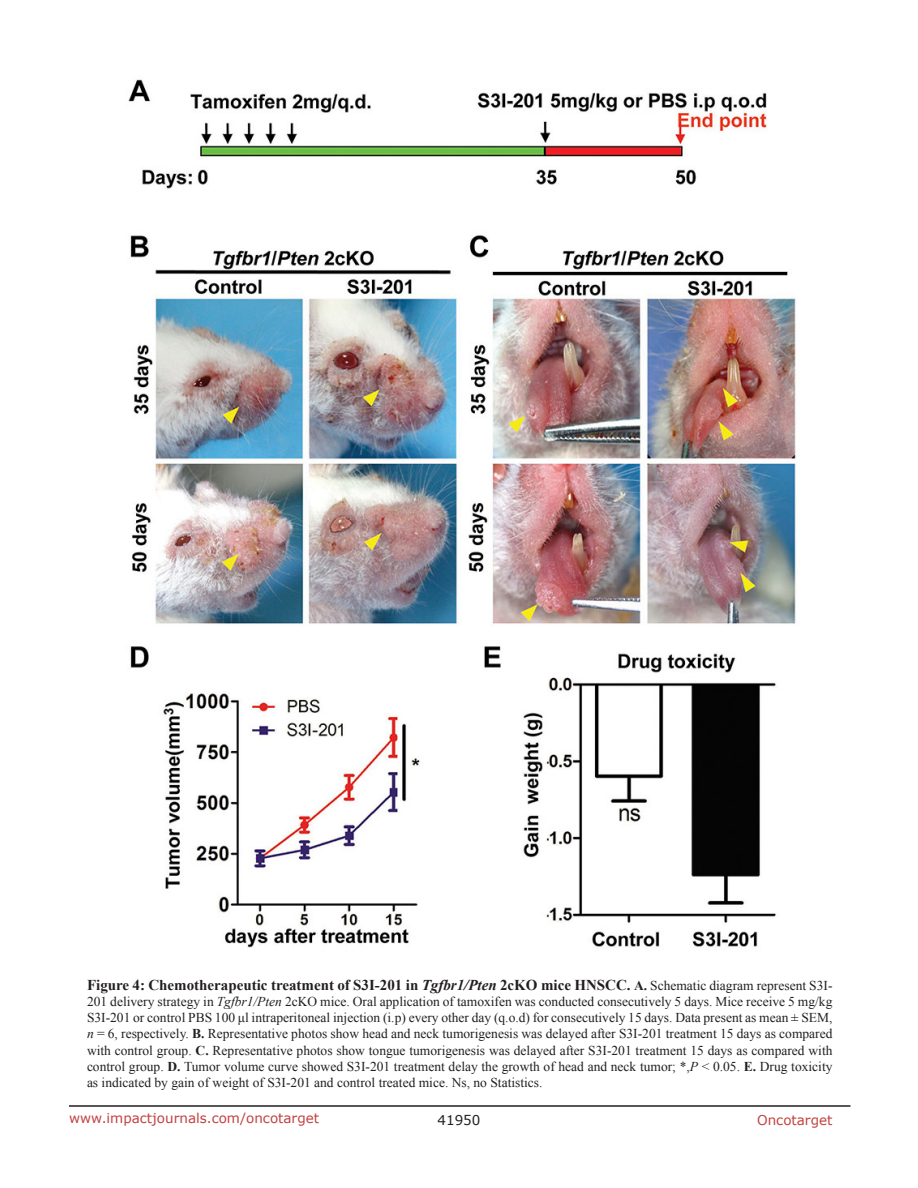
<style>
.page{position:relative;width:918px;height:1188px;background:#fff}
.page>*{position:absolute;margin:0;border:0;box-sizing:border-box;transform-origin:0 0}
.FigureText{font:700 15px "Times New Roman";color:#231f20}
.FigureText-2{font:13.5px/16.2px "Times New Roman";color:#231f20;text-align:justify}
.t1{font:13.5px "Verdana";color:#c24141}
.t2{font:13.5px "Verdana";color:#231f20}
.s1{font-style:italic}
.s2{font-size:13.5px}
.s3{font-weight:400;font-size:13.5px}
.s4{font-weight:700}
</style>
<div class="page">
<hr style="left:69px;top:1105px;width:781px;height:2px;background:#231f20">
<img style="left:128px;top:79px;width:669px;height:869px">
<p class="FigureText" style="left:87px;top:974px;width:747px">Figure 4: Chemotherapeutic treatment of S3I-201 in <span class="s1">Tgfbr1/Pten</span> 2cKO mice HNSCC. <span class="s2">A.</span> <span class="s3">Schematic diagram represent S3I-</span></p>
<p class="FigureText-2" style="left:87px;top:993px;width:747px">201 delivery strategy in <span class="s1">Tgfbr1/Pten</span> 2cKO mice. Oral application of tamoxifen was conducted consecutively 5 days. Mice receive 5 mg/kg S3I-201 or control PBS 100 μl intraperitoneal injection (i.p) every other day (q.o.d) for consecutively 15 days. Data present as mean ± SEM, <span class="s1">n</span> = 6, respectively. <span class="s4">B.</span> Representative photos show head and neck tumorigenesis was delayed after S3I-201 treatment 15 days as compared with control group. <span class="s4">C.</span> Representative photos show tongue tumorigenesis was delayed after S3I-201 treatment 15 days as compared with control group. <span class="s4">D.</span> Tumor volume curve showed S3I-201 treatment delay the growth of head and neck tumor; *,<span class="s1">P</span> &lt; 0.05. <span class="s4">E.</span> Drug toxicity as indicated by gain of weight of S3I-201 and control treated mice. Ns, no Statistics.</p>
<p class="t1" style="left:69px;top:1109px;width:252px">www.impactjournals.com/oncotarget</p>
<p class="t2" style="left:438px;top:1111px;width:44px">41950</p>
<p class="t1" style="left:757px;top:1111px;width:77px">Oncotarget</p>
</div>
